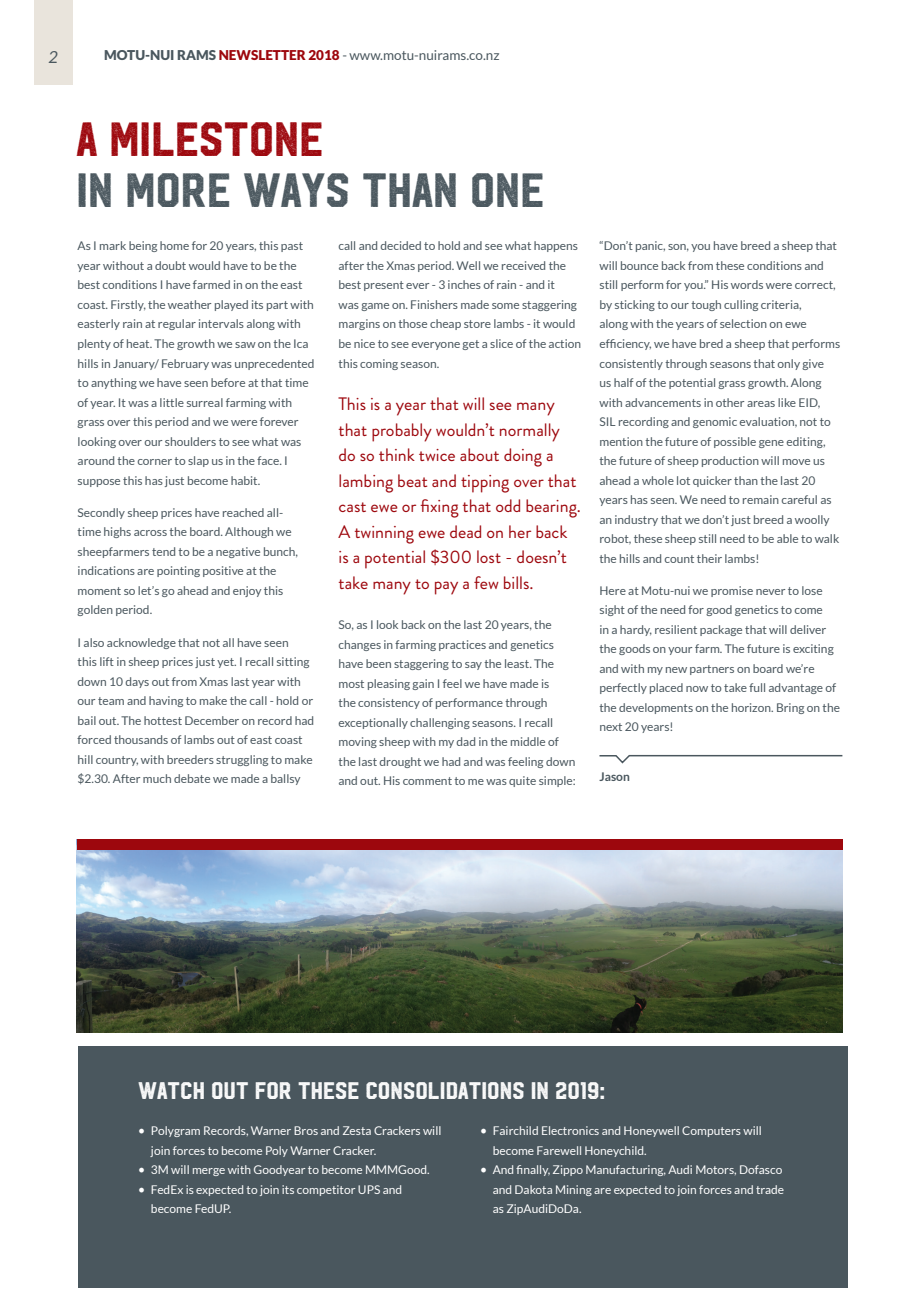
<style>
.page{position:relative;width:919px;height:1289px;background:#fff}
.page>*{position:absolute;margin:0;border:0;box-sizing:border-box;transform-origin:0 0}
.t1{font:48px "Hudson NY Press";color:#4a575e}
.t2{font:48px "Hudson NY Press";color:#9d070d}
.t3{font:24px "Hudson NY Press";color:#fff}
.t4{font:18px/25.5px "Brandon Grotesque";color:#9d070d}
.t5{font:italic 16.5px "Lato";color:#4a575e}
.t6{font:13.5px "Lato";color:#4a575e}
.t7{font:12px/19.5px "Lato";color:#4a575e}
.t8{font:12px/19.5px "Lato";color:#fff}
.t9{font:700 12px "Lato";color:#4a575e}
.s1{font-weight:900}
.s2{font-weight:900;color:#9d070d}
.s3{font-family:"Minion Pro";font-size:18px}
</style>
<div class="page">
<div style="left:34px;top:0;width:38px;height:84px;background:#e9e4dc"></div>
<img style="left:77px;top:850px;width:765px;height:182px">
<svg style="left:599px;top:754px;width:244px;height:10px"></svg>
<div style="left:77px;top:839px;width:765px;height:11px;background:#9d070d"></div>
<div style="left:78px;top:1046px;width:769px;height:242px;background:#4a575e"></div>
<h3 class="t5" style="left:48px;top:47px;width:11px">2</h3>
<p class="t6" style="left:104px;top:48px;width:397px"><span class="s1">MOTU-NUI RAMS</span> <span class="s2">NEWSLETTER 2018</span> - www.motu-nuirams.co.nz</p>
<h1 class="t2" style="left:77px;top:110px;width:248px">A MILESTONE</h1>
<h1 class="t1" style="left:77px;top:161px;width:469px">IN MORE WAYS THAN ONE</h1>
<p class="t7" style="left:78px;top:236px;width:238px">As I mark being home for 20 years, this past year without a doubt would have to be the best conditions I have farmed in on the east coast. Firstly, the weather played its part with easterly rain at regular intervals along with plenty of heat. The growth we saw on the Ica hills in January/ February was unprecedented to anything we have seen before at that time of year. It was a little surreal farming with grass over this period and we were forever looking over our shoulders to see what was around the corner to slap us in the face. I suppose this has just become habit.</p>
<p class="t7" style="left:78px;top:502px;width:222px">Secondly sheep prices have reached all&shy;time highs across the board. Although we sheepfarmers tend to be a negative bunch, indications are pointing positive at the moment so let’s go ahead and enjoy this golden period.</p>
<p class="t7" style="left:78px;top:632px;width:238px">I also acknowledge that not all have seen<br>this lift in sheep prices just yet. I recall sitting down 10 days out from Xmas last year with our team and having to make the call - hold or bail out. The hottest December on record had forced thousands of lambs out of east coast hill country, with breeders struggling to make $2.30. After much debate we made a ballsy</p>
<p class="t7" style="left:338px;top:236px;width:244px">call and decided to hold and see what happens after the Xmas period. Well we received the best present ever - 3 inches of rain - and it<br>was game on. Finishers made some staggering margins on those cheap store lambs - it would be nice to see everyone get a slice of the action this coming season.</p>
<p class="t4" style="left:338px;top:391px;width:244px">This is a year that will see many that probably wouldn’t normally do so think twice about doing a lambing beat and tipping over that cast ewe or fixing that odd bearing.<br>A twinning ewe dead on her back is a potential $300 lost - doesn’t take many to pay a few bills.</p>
<p class="t7" style="left:338px;top:615px;width:239px">So, as I look back on the last 20 years, the changes in farming practices and genetics have been staggering to say the least. The most pleasing gain I feel we have made is<br>the consistency of performance through exceptionally challenging seasons. I recall moving sheep with my dad in the middle of the last drought we had and was feeling down and out. His comment to me was quite simple:</p>
<p class="t7" style="left:599px;top:236px;width:242px">“Don’t panic, son, you have breed a sheep that will bounce back from these conditions and still perform for you.” His words were correct, by sticking to our tough culling criteria,<br>along with the years of selection on ewe efficiency, we have bred a sheep that performs consistently through seasons that only give<br>us half of the potential grass growth. Along with advancements in other areas like EID,<br>SIL recording and genomic evaluation, not to mention the future of possible gene editing, the future of sheep production will move us ahead a whole lot quicker than the last 20 years has seen. We need to remain careful as an industry that we don’t just breed a woolly robot, these sheep still need to be able to walk the hills and count their lambs!</p>
<p class="t7" style="left:599px;top:580px;width:242px">Here at Motu-nui we promise never to lose sight of the need for good genetics to come<br>in a hardy, resilient package that will deliver the goods on your farm. The future is exciting and with my new partners on board we’re perfectly placed now to take full advantage of the developments on the horizon. Bring on the next 20 years!</p>
<p class="t9" style="left:599px;top:769px;width:32px">Jason</p>
<h2 class="t3" style="left:138px;top:1076px;width:468px">WATCH OUT FOR THESE CONSOLIDATIONS IN 2019:</h2>
<p class="t8" style="left:151px;top:1121px;width:292px;text-indent:-13px"><span class="s3">•</span> Polygram Records, Warner Bros and Zesta Crackers will join forces to become Poly Warner Cracker.</p>
<p class="t8" style="left:138px;top:1160px;width:293px"><span class="s3">•</span> 3M will merge with Goodyear to become MMMGood.</p>
<p class="t8" style="left:151px;top:1179px;width:253px;text-indent:-13px"><span class="s3">•</span> FedEx is expected to join its competitor UPS and become FedUP.</p>
<p class="t8" style="left:492px;top:1121px;width:271px;text-indent:-13px"><span class="s3">•</span> Fairchild Electronics and Honeywell Computers will become Farewell Honeychild.</p>
<p class="t8" style="left:492px;top:1160px;width:293px;text-indent:-13px"><span class="s3">•</span> And finally, Zippo Manufacturing, Audi Motors, Dofasco and Dakota Mining are expected to join forces and trade as ZipAudiDoDa.</p>
</div>
